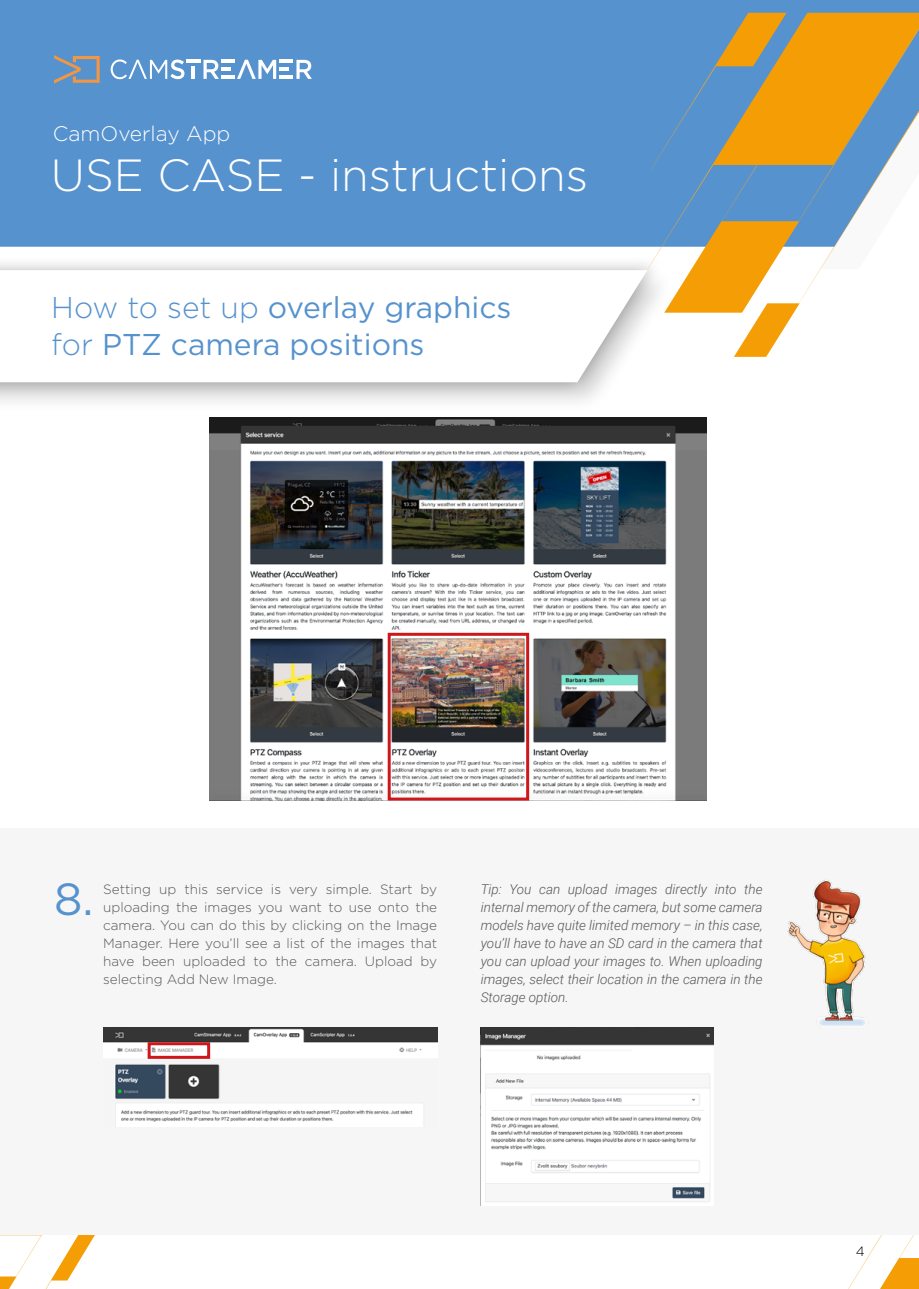
<style>
.page{position:relative;width:919px;height:1289px;background:#fff}
.page>*{position:absolute;margin:0;border:0;box-sizing:border-box;transform-origin:0 0}
.t1{font:300 45px "Gotham";color:#fff}
.t2{font:45px "Gotham";color:#5692ce}
.t3{font:30px/37.5px "Gotham";color:#5692ce}
.t4{font:300 21px "Gotham";color:#fff}
.t5{font:italic 300 13.5px/18px "Roboto";color:#575756;text-align:justify}
.t6{font:300 13.5px/18px "Gotham";color:#575756;text-align:justify}
.t7{font:300 13.5px "Gotham";color:#000}
.s1{font-weight:300}
</style>
<div class="page">
<svg style="left:0;top:1235px;width:95px;height:53px"></svg>
<div style="left:0;top:0;width:918px;height:247px;background:#5692ce"></div>
<svg style="left:54px;top:55px;width:46px;height:29px"></svg>
<svg style="left:111px;top:59px;width:73px;height:20px"></svg>
<hr style="left:186px;top:60px;width:15px;height:3px;background:#fff">
<svg style="left:192px;top:66px;width:3px;height:13px"></svg>
<svg style="left:203px;top:60px;width:109px;height:19px"></svg>
<div style="left:0;top:263px;width:676px;height:151px;background:#fbfbfb"></div>
<svg style="left:0;top:265px;width:647px;height:133px"></svg>
<svg style="left:0;top:270px;width:647px;height:112px"></svg>
<svg style="left:647px;top:13px;width:271px;height:344px"></svg>
<svg style="left:849px;top:1235px;width:69px;height:53px"></svg>
<img style="left:209px;top:417px;width:497px;height:383px">
<div style="left:387px;top:632px;width:142px;height:168px;border:3px solid #cd171a"></div>
<div style="left:0;top:828px;width:918px;height:406px;background:#f6f6f6"></div>
<img style="left:787px;top:880px;width:82px;height:148px">
<img style="left:103px;top:1027px;width:334px;height:95px">
<div style="left:148px;top:1042px;width:62px;height:16px;border:3px solid #cd171a"></div>
<img style="left:480px;top:1027px;width:233px;height:178px">
<h3 class="t4" style="left:53px;top:121px;width:179px">CamOverlay App</h3>
<h1 class="t1" style="left:51px;top:147px;width:538px">USE CASE - instructions</h1>
<h2 class="t3" style="left:51px;top:287px;width:461px"><span class="s1">How to set up</span> overlay graphics <span class="s1">for</span> PTZ camera positions</h2>
<h1 class="t2" style="left:54px;top:870px;width:41px">8.</h1>
<p class="t6" style="left:103px;top:880px;width:335px">Setting up this service is very simple. Start by uploading the images you want to use onto the camera. You can do this by clicking on the Image Manager. Here you’ll see a list of the images that have been uploaded to the camera. Upload by selecting Add New Image.</p>
<p class="t5" style="left:480px;top:879px;width:283px">Tip: You can upload images directly into the internal memory of the camera, but some camera models have quite limited memory – in this case, you’ll have to have an SD card in the camera that you can upload your images to. When uploading images, select their location in the camera in the Storage option.</p>
<p class="t7" style="left:855px;top:1242px;width:10px">4</p>
</div>
